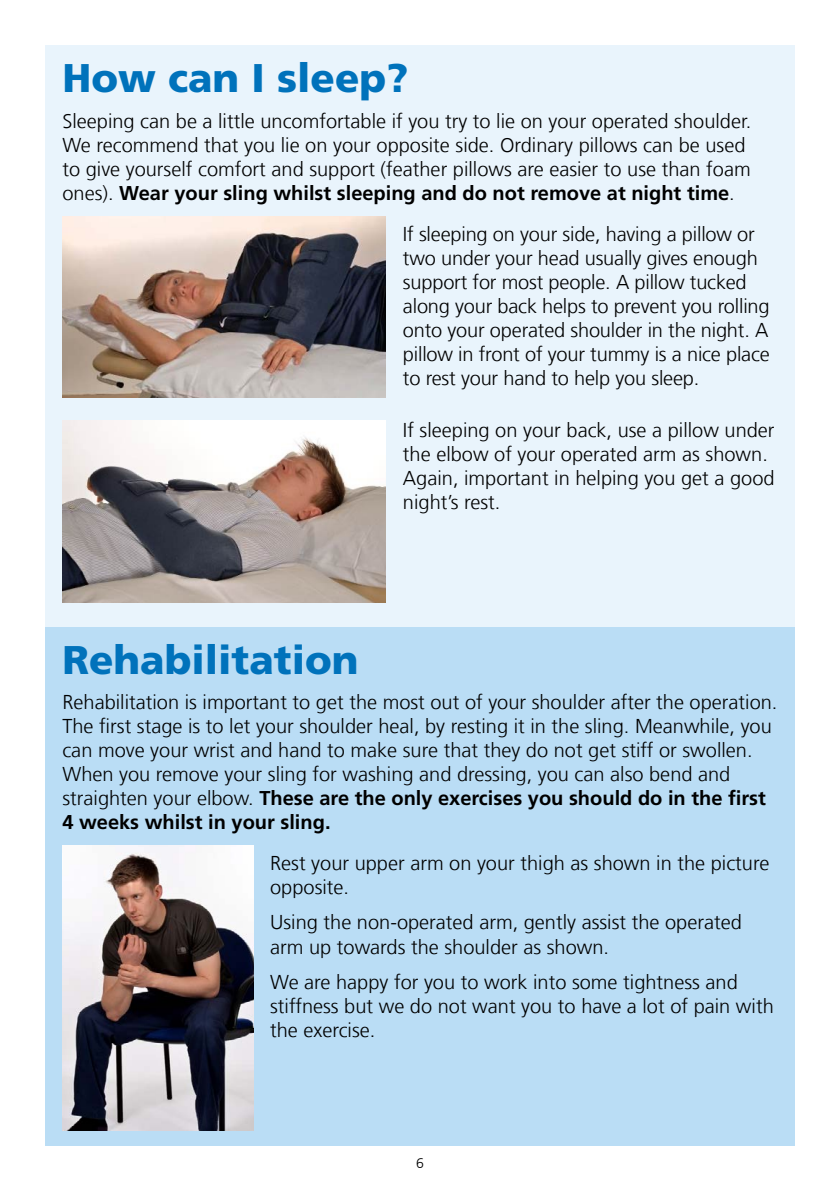
<style>
.page{position:relative;width:840px;height:1191px;background:#fff}
.page>*{position:absolute;margin:0;border:0;box-sizing:border-box;transform-origin:0 0}
.t1{font:900 40px "Frutiger LT Com";color:#0072bb}
.t2{font:300 20px/24px "Frutiger LT Com";color:#000}
.t3{font:300 14px "Frutiger LT Com";color:#000}
.s1{font-weight:700}
</style>
<div class="page">
<div style="left:45px;top:45px;width:749px;height:1100px;background:#e9f4fc"></div>
<div style="left:45px;top:626px;width:749px;height:519px;background:#baddf5"></div>
<img style="left:62px;top:216px;width:324px;height:182px">
<img style="left:62px;top:420px;width:324px;height:182px">
<img style="left:62px;top:846px;width:191px;height:284px">
<h1 class="t1" style="left:62px;top:54px;width:347px">How can I sleep?</h1>
<p class="t2" style="left:62px;top:109px;width:690px">Sleeping can be a little uncomfortable if you try to lie on your operated shoulder.<br>We recommend that you lie on your opposite side. Ordinary pillows can be used to give yourself comfort and support (feather pillows are easier to use than foam ones). <span class="s1">Wear your sling whilst sleeping and do not remove at night time</span>.</p>
<p class="t2" style="left:403px;top:222px;width:368px">If sleeping on your side, having a pillow or two under your head usually gives enough support for most people. A pillow tucked along your back helps to prevent you rolling onto your operated shoulder in the night. A pillow in front of your tummy is a nice place to rest your hand to help you sleep.</p>
<p class="t2" style="left:403px;top:418px;width:373px">If sleeping on your back, use a pillow under the elbow of your operated arm as shown.<br>Again, important in helping you get a good night’s rest.</p>
<h1 class="t1" style="left:62px;top:635px;width:297px">Rehabilitation</h1>
<p class="t2" style="left:62px;top:690px;width:716px">Rehabilitation is important to get the most out of your shoulder after the operation.<br>The first stage is to let your shoulder heal, by resting it in the sling. Meanwhile, you can move your wrist and hand to make sure that they do not get stiff or swollen.<br>When you remove your sling for washing and dressing, you can also bend and straighten your elbow. <span class="s1">These are the only exercises you should do in the first 4 weeks whilst in your sling.</span></p>
<p class="t2" style="left:270px;top:851px;width:500px">Rest your upper arm on your thigh as shown in the picture opposite.</p>
<p class="t2" style="left:270px;top:910px;width:473px">Using the non-operated arm, gently assist the operated arm up towards the shoulder as shown.</p>
<p class="t2" style="left:270px;top:970px;width:505px">We are happy for you to work into some tightness and stiffness but we do not want you to have a lot of pain with the exercise.</p>
<p class="t3" style="left:416px;top:1155px;width:9px">6</p>
</div>
